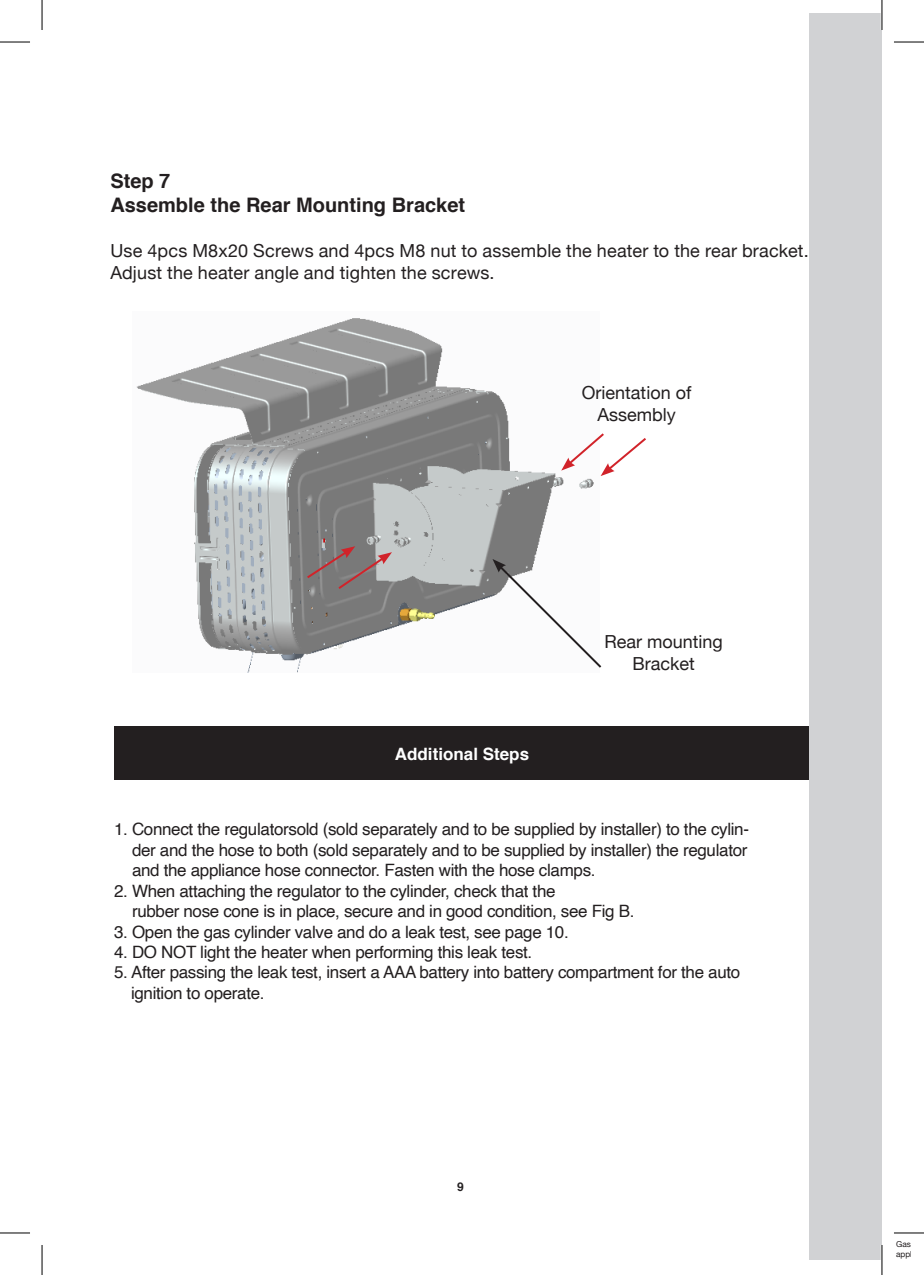
<style>
.page{position:relative;width:924px;height:1275px;background:#fff}
.page>*{position:absolute;margin:0;border:0;box-sizing:border-box;transform-origin:0 0}
.t1{font:700 20px "Helvetica";color:#231f20}
.t2{font:18px/21.6px "Helvetica Neue";letter-spacing:.01em;color:#231f20;text-align:center}
.t3{font:17px/20.4px "Helvetica";letter-spacing:-.02em;color:#231f20}
.t4{font:700 17px "Helvetica";color:#fff}
.t5{font:700 12px "Helvetica";color:#231f20}
.t6{font:8.2px "Helvetica Neue";color:#231f20}
</style>
<div class="page">
<div style="left:114px;top:726px;width:695px;height:54px;background:#231f20"></div>
<img style="left:136px;top:318px;width:458px;height:354px">
<div style="left:809px;top:14px;width:72px;height:1246px;background:#d1d2d4"></div>
<svg style="left:305px;top:546px;width:87px;height:45px;background:#8b7d7e"></svg>
<svg style="left:561px;top:431px;width:85px;height:45px"></svg>
<svg style="left:492px;top:559px;width:110px;height:111px"></svg>
<hr style="left:880px;top:0;width:2px;height:30px;background:#fff">
<hr style="left:880px;top:1245px;width:2px;height:30px;background:#fff">
<hr style="left:0;top:42px;width:30px;height:1px;background:#000">
<hr style="left:893px;top:42px;width:30px;height:1px;background:#000">
<hr style="left:0;top:1232px;width:30px;height:1px;background:#000">
<hr style="left:893px;top:1232px;width:30px;height:1px;background:#000">
<hr style="left:42px;top:0;width:1px;height:30px;background:#000">
<hr style="left:42px;top:1245px;width:1px;height:30px;background:#000">
<hr style="left:881px;top:0;width:1px;height:30px;background:#000">
<hr style="left:881px;top:1245px;width:1px;height:30px;background:#000">
<p class="t1" style="left:110px;top:165px;width:62px">Step 7</p>
<p class="t1" style="left:110px;top:189px;width:356px">Assemble the Rear Mounting Bracket</p>
<p class="t2" style="left:110px;top:241px;width:699px">Use 4pcs M8x20 Screws and 4pcs M8 nut to assemble the heater to the rear bracket.</p>
<p class="t2" style="left:110px;top:263px;width:385px">Adjust the heater angle and tighten the screws.</p>
<p class="t2" style="left:581px;top:383px;width:111px">Orientation of<br>Assembly</p>
<p class="t4" style="left:394px;top:740px;width:136px">Additional Steps</p>
<p class="t2" style="left:604px;top:632px;width:120px">Rear mounting<br>Bracket</p>
<p class="t3" style="left:132px;top:820px;width:618px;text-align:justify;text-indent:-18px">1. Connect the regulatorsold (sold separately and to be supplied by installer) to the cylin&shy;der and the hose to both (sold separately and to be supplied by installer) the regulator and the appliance hose connector. Fasten with the hose clamps.</p>
<p class="t3" style="left:132px;top:881px;width:503px;text-indent:-18px">2. When attaching the regulator to the cylinder, check that the<br>rubber nose cone is in place, secure and in good condition, see Fig B.</p>
<p class="t3" style="left:114px;top:922px;width:456px">3. Open the gas cylinder valve and do a leak test, see page 10.</p>
<p class="t3" style="left:114px;top:942px;width:419px">4. DO NOT light the heater when performing this leak test.</p>
<p class="t3" style="left:131px;top:962px;width:610px;text-indent:-17px">5. After passing the leak test, insert a AAA battery into battery compartment for the auto ignition to operate.</p>
<p class="t5" style="left:457px;top:1177px;width:8px">9</p>
<p class="t6" style="left:895px;top:1248px;width:28px">applian</p>
</div>
